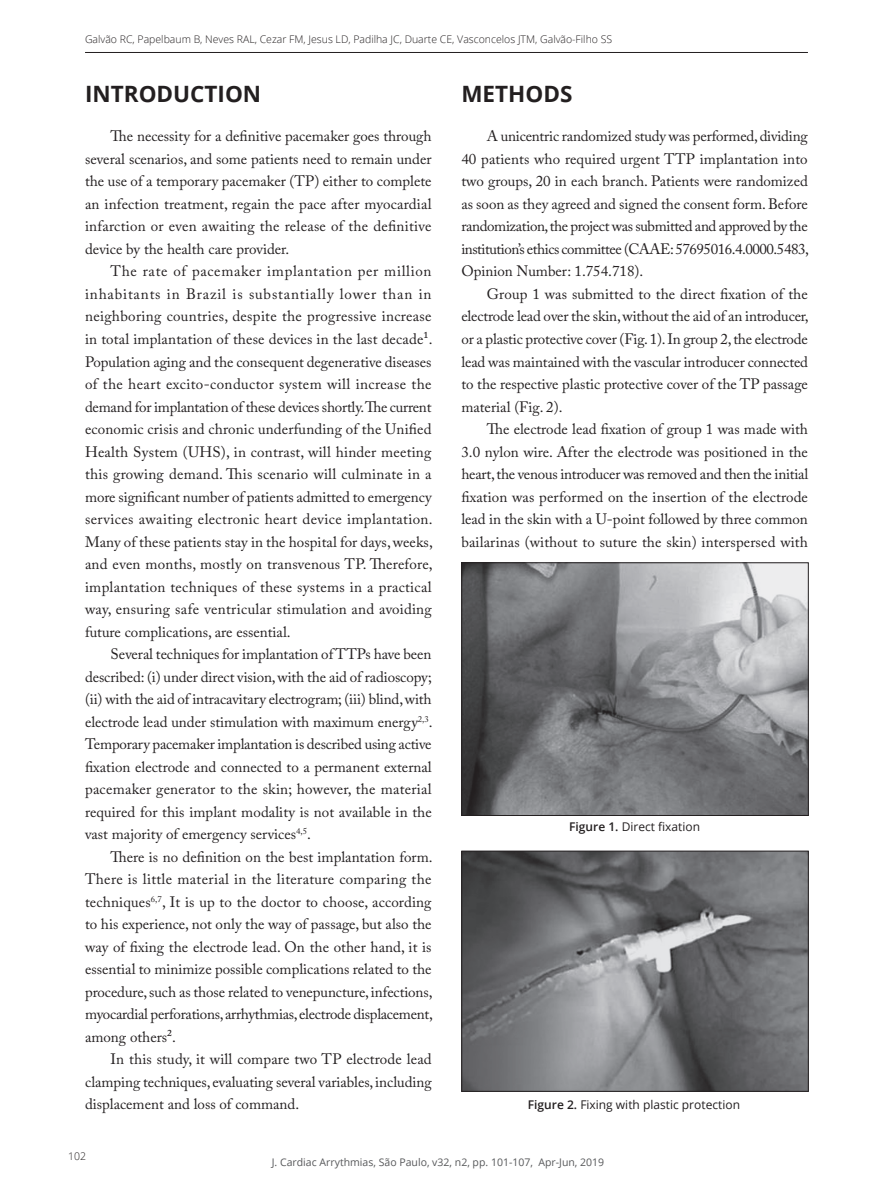
<style>
.page{position:relative;width:893px;height:1191px;background:#fff}
.page>*{position:absolute;margin:0;border:0;box-sizing:border-box;transform-origin:0 0}
.t1{font:700 22.5px "Open Sans";color:#231f20}
.t2{font:15px/22.5px "Adobe Caslon Pro";color:#231f20;text-align:justify}
.t3{font:12px "Open Sans";color:#231f20}
.t4{font:300 10.5px "Open Sans";color:#231f20}
.t5{font:10.5px "Open Sans";color:#57585a}
.s1{font-weight:600}
</style>
<div class="page">
<hr style="left:85px;top:52px;width:723px;height:1px;background:#231f20">
<img style="left:463px;top:852px;width:344px;height:237px">
<div style="left:461px;top:850px;width:348px;height:241px;border:1px solid #231f20"></div>
<img style="left:463px;top:564px;width:344px;height:250px">
<div style="left:461px;top:562px;width:348px;height:254px;border:1px solid #231f20"></div>
<p class="t4" style="left:85px;top:32px;width:529px">Galvão RC, Papelbaum B, Neves RAL, Cezar FM, Jesus LD, Padilha JC, Duarte CE, Vasconcelos JTM, Galvão-Filho SS</p>
<h1 class="t1" style="left:85px;top:78px;width:178px">INTRODUCTION</h1>
<p class="t2" style="left:85px;top:125px;width:348px;text-indent:26px">The necessity for a definitive pacemaker goes through several scenarios, and some patients need to remain under the use of a temporary pacemaker (TP) either to complete an infection treatment, regain the pace after myocardial infarction or even awaiting the release of the definitive device by the health care provider.</p>
<p class="t2" style="left:85px;top:260px;width:349px;text-indent:26px">The rate of pacemaker implantation per million inhabitants in Brazil is substantially lower than in neighboring countries, despite the progressive increase in total implantation of these devices in the last decade¹.<br>Population aging and the consequent degenerative diseases of the heart excito-conductor system will increase the demand for implantation of these devices shortly. The current economic crisis and chronic underfunding of the Unified Health System (UHS), in contrast, will hinder meeting this growing demand. This scenario will culminate in a more significant number of patients admitted to emergency services awaiting electronic heart device implantation.<br>Many of these patients stay in the hospital for days, weeks, and even months, mostly on transvenous TP. Therefore, implantation techniques of these systems in a practical way, ensuring safe ventricular stimulation and avoiding future complications, are essential.</p>
<p class="t2" style="left:85px;top:642px;width:349px;text-indent:26px">Several techniques for implantation of TTPs have been described: (i) under direct vision, with the aid of radioscopy; (ii) with the aid of intracavitary electrogram; (iii) blind, with electrode lead under stimulation with maximum energy<sup>2,3</sup>.<br>Temporary pacemaker implantation is described using active fixation electrode and connected to a permanent external pacemaker generator to the skin; however, the material required for this implant modality is not available in the vast majority of emergency services<sup>4,5</sup>.</p>
<p class="t2" style="left:85px;top:845px;width:349px;text-indent:26px">There is no definition on the best implantation form.<br>There is little material in the literature comparing the techniques<sup>6,7</sup>, It is up to the doctor to choose, according to his experience, not only the way of passage, but also the way of fixing the electrode lead. On the other hand, it is essential to minimize possible complications related to the procedure, such as those related to venepuncture, infections, myocardial perforations, arrhythmias, electrode displacement, among others².</p>
<p class="t2" style="left:85px;top:1047px;width:348px;text-indent:26px">In this study, it will compare two TP electrode lead clamping techniques, evaluating several variables, including displacement and loss of command.</p>
<h1 class="t1" style="left:461px;top:78px;width:113px">METHODS</h1>
<p class="t2" style="left:461px;top:125px;width:349px;text-indent:26px">A unicentric randomized study was performed, dividing 40 patients who required urgent TTP implantation into two groups, 20 in each branch. Patients were randomized as soon as they agreed and signed the consent form. Before randomization, the project was submitted and approved by the institution’s ethics committee (CAAE: 57695016.4.0000.5483, Opinion Number: 1.754.718).</p>
<p class="t2" style="left:461px;top:282px;width:349px;text-indent:26px">Group 1 was submitted to the direct fixation of the electrode lead over the skin, without the aid of an introducer, or a plastic protective cover (Fig. 1). In group 2, the electrode lead was maintained with the vascular introducer connected to the respective plastic protective cover of the TP passage material (Fig. 2).</p>
<p class="t2" style="left:461px;top:417px;width:348px;text-indent:26px">The electrode lead fixation of group 1 was made with 3.0 nylon wire. After the electrode was positioned in the heart, the venous introducer was removed and then the initial fixation was performed on the insertion of the electrode lead in the skin with a U-point followed by three common bailarinas (without to suture the skin) interspersed with</p>
<p class="t3" style="left:569px;top:818px;width:132px"><span class="s1">Figure 1.</span> Direct fixation</p>
<p class="t3" style="left:528px;top:1096px;width:214px"><span class="s1">Figure 2.</span> Fixing with plastic protection</p>
<p class="t4" style="left:68px;top:1148px;width:19px">102</p>
<p class="t5" style="left:272px;top:1154px;width:334px">J. Cardiac Arrythmias, São Paulo, v32, n2, pp. 101-107, Apr-Jun, 2019</p>
</div>
